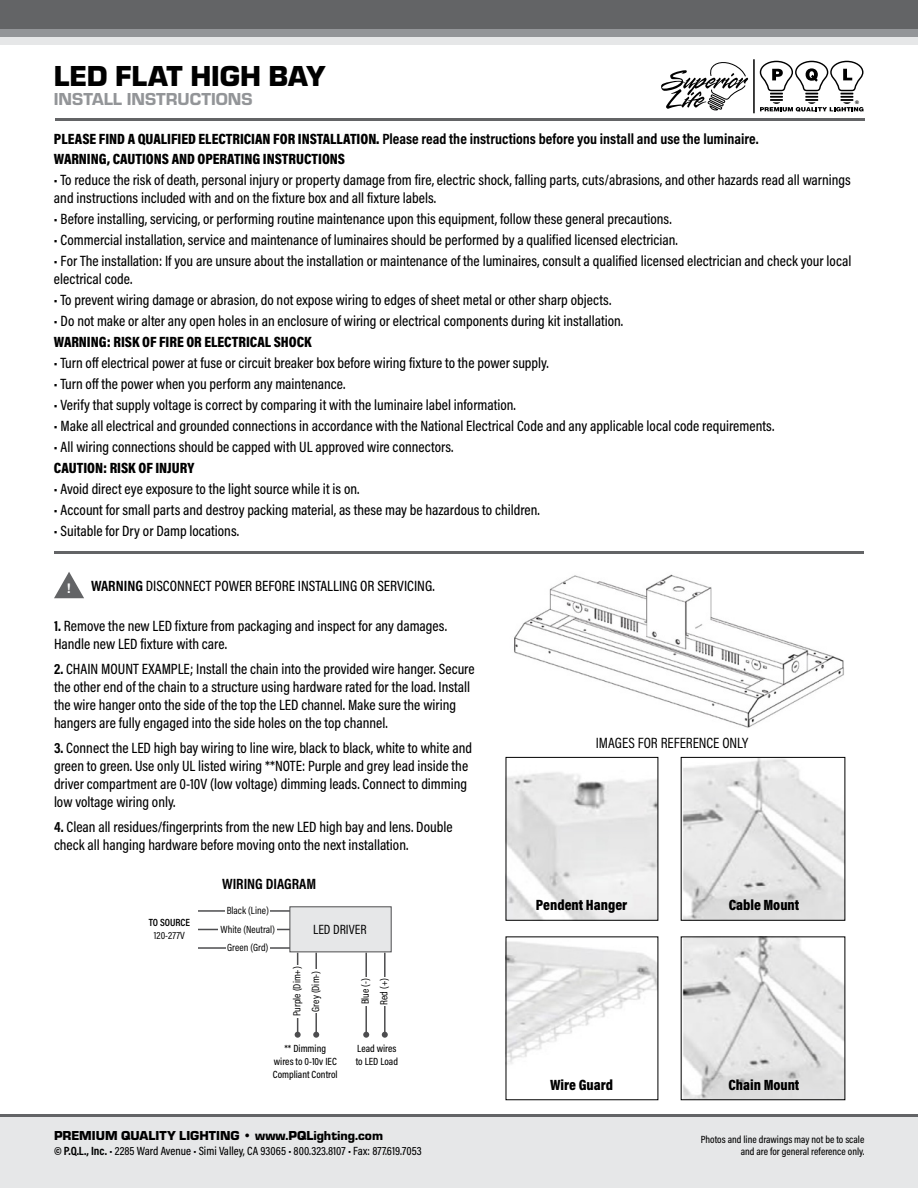
<style>
.page{position:relative;width:918px;height:1188px;background:#fff}
.page>*{position:absolute;margin:0;border:0;box-sizing:border-box;transform-origin:0 0}
.t1{font:900 30px "Eurostile";color:#000}
.t2{font:18px "Eurostile Hea";color:#939598}
.t3{font:500 15px/18px "Acumin Pro Cond";color:#000}
.t4{font:900 15px "Acumin Pro Cond";color:#000}
.t5{font:700 15px "Acumin Pro Cond";color:#000}
.t6{font:15px "Acumin Pro Cond";color:#000}
.t7{font:900 13.5px "Eurostile";color:#000}
.t8{font:13.5px "Acumin Pro Cond";color:#000}
.t9{font:700 13.2px "Helvetica";color:#fff}
.t10{font:500 12px "Acumin Pro Cond";color:#000}
.t11{font:500 10.5px/12.6px "Acumin Pro Cond";color:#000}
.t12{font:10.5px "Acumin Pro Cond";color:#000}
.t13{font:600 10.5px "Acumin Pro Cond";color:#000}
.t14{font:700 4.8px "Helvetica";color:#000;scale:1.07 1}
.s1{font-weight:900}
.s2{font-weight:700}
</style>
<div class="page">
<div style="left:0;top:1115px;width:918px;height:73px;background:#e6e7e8"></div>
<hr style="left:0;top:1114px;width:918px;height:3px;background:#636466">
<div style="left:0;top:27px;width:918px;height:18px;background:#e6e7e8"></div>
<div style="left:0;top:20px;width:918px;height:17px;background:#939598"></div>
<div style="left:0;top:0;width:918px;height:28px;background:#636466"></div>
<hr style="left:55px;top:118px;width:810px;height:3px;background:#636466">
<svg style="left:661px;top:62px;width:87px;height:49px"></svg>
<hr style="left:753px;top:59px;width:2px;height:54px;background:#000">
<svg style="left:760px;top:61px;width:103px;height:51px"></svg>
<svg style="left:54px;top:572px;width:30px;height:26px"></svg>
<hr style="left:54px;top:552px;width:810px;height:2px;background:#636466">
<div style="left:290px;top:906px;width:102px;height:46px;background:#e6e7e8;border:1px solid #4d4d4f"></div>
<hr style="left:198px;top:910px;width:92px;height:2px;background:#4d4d4f">
<hr style="left:198px;top:947px;width:92px;height:2px;background:#4d4d4f">
<hr style="left:198px;top:929px;width:92px;height:1px;background:#4d4d4f">
<div style="left:226px;top:906px;width:44px;height:9px;background:#fff"></div>
<div style="left:219px;top:925px;width:58px;height:9px;background:#fff"></div>
<div style="left:226px;top:944px;width:44px;height:9px;background:#fff"></div>
<hr style="left:297px;top:953px;width:1px;height:82px;background:#4d4d4f">
<svg style="left:295px;top:1032px;width:6px;height:6px"></svg>
<hr style="left:315px;top:953px;width:2px;height:82px;background:#4d4d4f">
<svg style="left:313px;top:1032px;width:6px;height:6px"></svg>
<div style="left:293px;top:965px;width:9px;height:52px;background:#fff"></div>
<div style="left:312px;top:969px;width:8px;height:44px;background:#fff"></div>
<hr style="left:365px;top:953px;width:2px;height:82px;background:#4d4d4f">
<svg style="left:363px;top:1032px;width:6px;height:6px"></svg>
<hr style="left:384px;top:953px;width:2px;height:82px;background:#4d4d4f">
<svg style="left:382px;top:1032px;width:6px;height:6px"></svg>
<div style="left:361px;top:977px;width:9px;height:28px;background:#fff"></div>
<div style="left:380px;top:977px;width:8px;height:29px;background:#fff"></div>
<img style="left:508px;top:772px;width:148px;height:146px">
<img style="left:683px;top:759px;width:160px;height:159px">
<img style="left:683px;top:939px;width:160px;height:159px">
<img style="left:514px;top:574px;width:330px;height:154px">
<img style="left:508px;top:941px;width:148px;height:123px">
<h1 class="t1" style="left:54px;top:54px;width:273px">LED FLAT HIGH BAY</h1>
<p class="t2" style="left:54px;top:86px;width:200px">INSTALL INSTRUCTIONS</p>
<p class="t14" style="left:855px;top:98px;width:5px">®</p>
<p class="t5" style="left:54px;top:129px;width:706px"><span class="s1">PLEASE FIND A QUALIFIED ELECTRICIAN FOR INSTALLATION.</span> Please read the instructions before you install and use the luminaire.</p>
<p class="t4" style="left:54px;top:149px;width:293px">WARNING, CAUTIONS AND OPERATING INSTRUCTIONS</p>
<p class="t3" style="left:54px;top:170px;width:798px">• To reduce the risk of death, personal injury or property damage from fire, electric shock, falling parts, cuts/abrasions, and other hazards read all warnings and instructions included with and on the fixture box and all fixture labels.</p>
<p class="t3" style="left:54px;top:209px;width:619px">• Before installing, servicing, or performing routine maintenance upon this equipment, follow these general precautions.</p>
<p class="t3" style="left:54px;top:230px;width:625px">• Commercial installation, service and maintenance of luminaires should be performed by a qualified licensed electrician.</p>
<p class="t3" style="left:54px;top:251px;width:799px">• For The installation: If you are unsure about the installation or maintenance of the luminaires, consult a qualified licensed electrician and check your local electrical code.</p>
<p class="t3" style="left:54px;top:290px;width:559px">• To prevent wiring damage or abrasion, do not expose wiring to edges of sheet metal or other sharp objects.</p>
<p class="t3" style="left:54px;top:311px;width:571px">• Do not make or alter any open holes in an enclosure of wiring or electrical components during kit installation.</p>
<p class="t4" style="left:54px;top:332px;width:259px">WARNING: RISK OF FIRE OR ELECTRICAL SHOCK</p>
<p class="t3" style="left:54px;top:353px;width:496px">• Turn off electrical power at fuse or circuit breaker box before wiring fixture to the power supply.</p>
<p class="t3" style="left:54px;top:374px;width:293px">• Turn off the power when you perform any maintenance.</p>
<p class="t3" style="left:54px;top:395px;width:463px">• Verify that supply voltage is correct by comparing it with the luminaire label information.</p>
<p class="t3" style="left:54px;top:416px;width:722px">• Make all electrical and grounded connections in accordance with the National Electrical Code and any applicable local code requirements.</p>
<p class="t3" style="left:54px;top:437px;width:401px">• All wiring connections should be capped with UL approved wire connectors.</p>
<p class="t4" style="left:54px;top:458px;width:142px">CAUTION: RISK OF INJURY</p>
<p class="t3" style="left:54px;top:479px;width:307px">• Avoid direct eye exposure to the light source while it is on.</p>
<p class="t3" style="left:54px;top:500px;width:487px">• Account for small parts and destroy packing material, as these may be hazardous to children.</p>
<p class="t3" style="left:54px;top:521px;width:187px">• Suitable for Dry or Damp locations.</p>
<p class="t9" style="left:66px;top:578px;width:6px">!</p>
<p class="t3" style="left:91px;top:576px;width:345px"><span class="s2">WARNING</span> DISCONNECT POWER BEFORE INSTALLING OR SERVICING.</p>
<p class="t3" style="left:54px;top:617px;width:395px"><span class="s2">1.</span> Remove the new LED fixture from packaging and inspect for any damages.<br>Handle new LED fixture with care.</p>
<p class="t3" style="left:54px;top:660px;width:422px"><span class="s2">2.</span> CHAIN MOUNT EXAMPLE; Install the chain into the provided wire hanger. Secure the other end of the chain to a structure using hardware rated for the load. Install the wire hanger onto the side of the top the LED channel. Make sure the wiring hangers are fully engaged into the side holes on the top channel.</p>
<p class="t3" style="left:54px;top:738px;width:420px"><span class="s2">3.</span> Connect the LED high bay wiring to line wire, black to black, white to white and green to green. Use only UL listed wiring **NOTE: Purple and grey lead inside the driver compartment are 0-10V (low voltage) dimming leads. Connect to dimming low voltage wiring only.</p>
<p class="t3" style="left:54px;top:817px;width:400px"><span class="s2">4.</span> Clean all residues/fingerprints from the new LED high bay and lens. Double check all hanging hardware before moving onto the next installation.</p>
<p class="t13" style="left:149px;top:916px;width:43px">TO SOURCE</p>
<p class="t12" style="left:154px;top:928px;width:32px">120-277V</p>
<p class="t5" style="left:222px;top:874px;width:96px">WIRING DIAGRAM</p>
<p class="t8" style="left:313px;top:921px;width:55px">LED DRIVER</p>
<p class="t12" style="left:227px;top:904px;width:44px">Black (Line)</p>
<p class="t12" style="left:221px;top:922px;width:56px">White (Neutral)</p>
<p class="t12" style="left:227px;top:941px;width:43px">Green (Grd)</p>
<p class="t12" style="left:290px;top:1016px;width:52px;rotate:-90deg">Purple (Dim+)</p>
<p class="t12" style="left:309px;top:1012px;width:42px;rotate:-90deg">Grey (Dim-)</p>
<p class="t12" style="left:358px;top:1004px;width:28px;rotate:-90deg">Blue (-)</p>
<p class="t12" style="left:377px;top:1005px;width:29px;rotate:-90deg">Red (+)</p>
<p class="t11" style="left:356px;top:1042px;width:44px">Lead wires to LED Load</p>
<p class="t11" style="left:273px;top:1042px;width:66px;text-align:center">** Dimming<br>wires to 0-10v IEC<br>Compliant Control</p>
<p class="t6" style="left:596px;top:733px;width:154px">IMAGES FOR REFERENCE ONLY</p>
<p class="t4" style="left:536px;top:895px;width:93px">Pendent Hanger</p>
<p class="t4" style="left:729px;top:895px;width:72px">Cable Mount</p>
<p class="t4" style="left:550px;top:1075px;width:65px">Wire Guard</p>
<p class="t4" style="left:729px;top:1075px;width:72px">Chain Mount</p>
<p class="t7" style="left:54px;top:1126px;width:331px">PREMIUM QUALITY LIGHTING <span class="s2">•</span> www.PQLighting.com</p>
<p class="t11" style="left:701px;top:1133px;width:165px">Photos and line drawings may not be to scale</p>
<p class="t10" style="left:54px;top:1143px;width:369px"><span class="s2">© P.Q.L., Inc.</span> • 2285 Ward Avenue • Simi Valley, CA 93065 • 800.323.8107 • Fax: 877.619.7053</p>
<p class="t11" style="left:741px;top:1145px;width:125px">and are for general reference only.</p>
</div>
